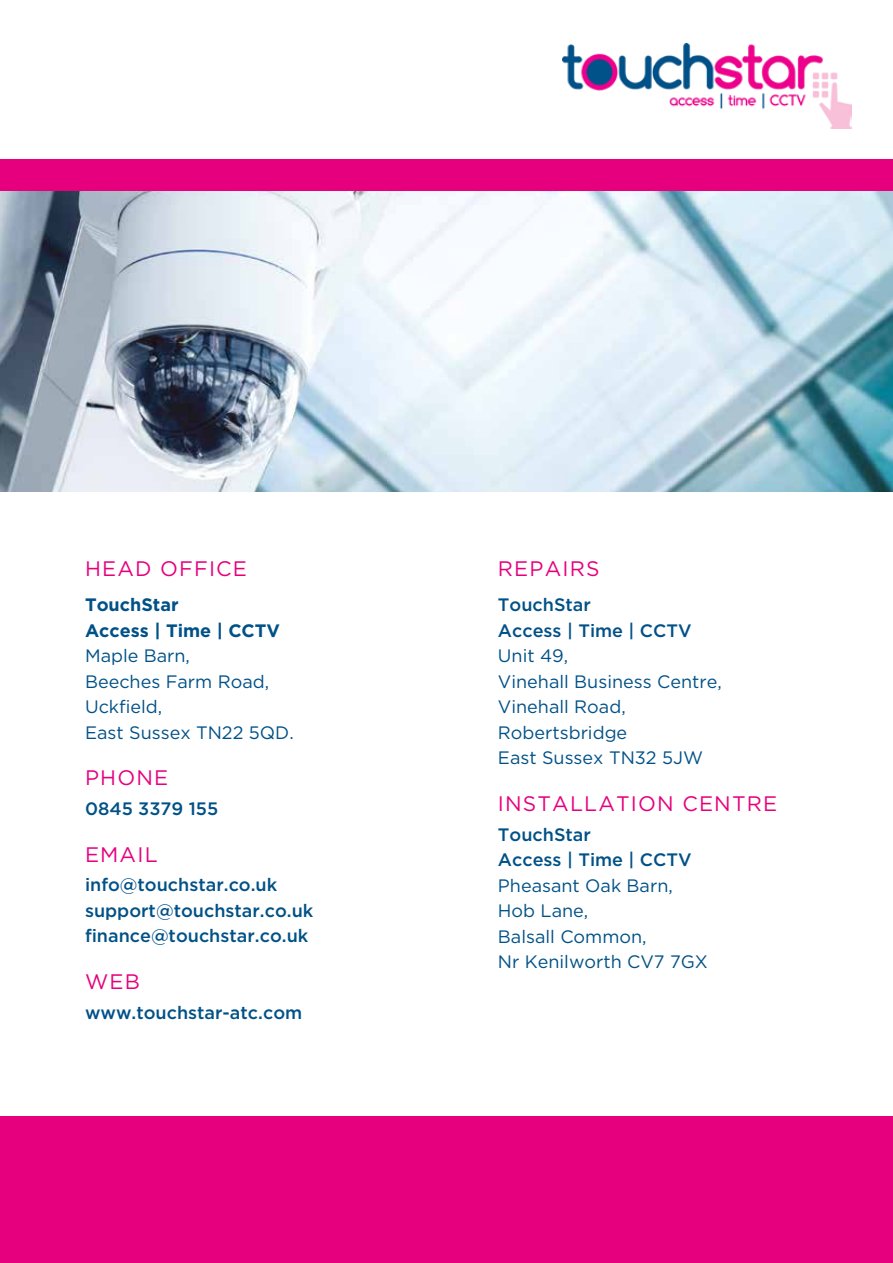
<style>
.page{position:relative;width:893px;height:1263px;background:#fff}
.page>*{position:absolute;margin:0;border:0;box-sizing:border-box;transform-origin:0 0}
.t1{font:21px "Gotham";letter-spacing:.055em;color:#e6007d}
.t2{font:18px/25.5px "Gotham";color:#005187}
.t3{font:500 18px/25.5px "Gotham";color:#005187}
.t4{font:700 18px/25.5px "Gotham";color:#005187}
</style>
<div class="page">
<img style="left:0;top:190px;width:893px;height:301px">
<img style="left:562px;top:43px;width:289px;height:85px">
<div style="left:0;top:159px;width:893px;height:31px;background:#e6007d"></div>
<div style="left:0;top:1116px;width:893px;height:147px;background:#e6007d"></div>
<p class="t1" style="left:85px;top:555px;width:163px">HEAD OFFICE</p>
<p class="t1" style="left:498px;top:555px;width:103px">REPAIRS</p>
<p class="t4" style="left:85px;top:592px;width:197px">TouchStar<br>Access | Time | CCTV</p>
<p class="t2" style="left:85px;top:643px;width:210px">Maple Barn,<br>Beeches Farm Road,<br>Uckfield,<br>East Sussex TN22 5QD.</p>
<p class="t1" style="left:85px;top:764px;width:85px">PHONE</p>
<p class="t3" style="left:85px;top:796px;width:135px">0845 3379 155</p>
<p class="t1" style="left:85px;top:841px;width:74px">EMAIL</p>
<p class="t3" style="left:85px;top:872px;width:230px">info@touchstar.co.uk support@touchstar.co.uk finance@touchstar.co.uk</p>
<p class="t1" style="left:85px;top:968px;width:56px">WEB</p>
<p class="t3" style="left:85px;top:999px;width:219px">www.touchstar-atc.com</p>
<p class="t3" style="left:498px;top:592px;width:195px">TouchStar<br>Access | Time | CCTV</p>
<p class="t2" style="left:498px;top:643px;width:225px">Unit 49,<br>Vinehall Business Centre,<br>Vinehall Road,<br>Robertsbridge<br>East Sussex TN32 5JW</p>
<p class="t1" style="left:498px;top:790px;width:281px">INSTALLATION CENTRE</p>
<p class="t3" style="left:498px;top:821px;width:195px">TouchStar<br>Access | Time | CCTV</p>
<p class="t2" style="left:498px;top:872px;width:212px">Pheasant Oak Barn,<br>Hob Lane,<br>Balsall Common,<br>Nr Kenilworth CV7 7GX</p>
</div>
